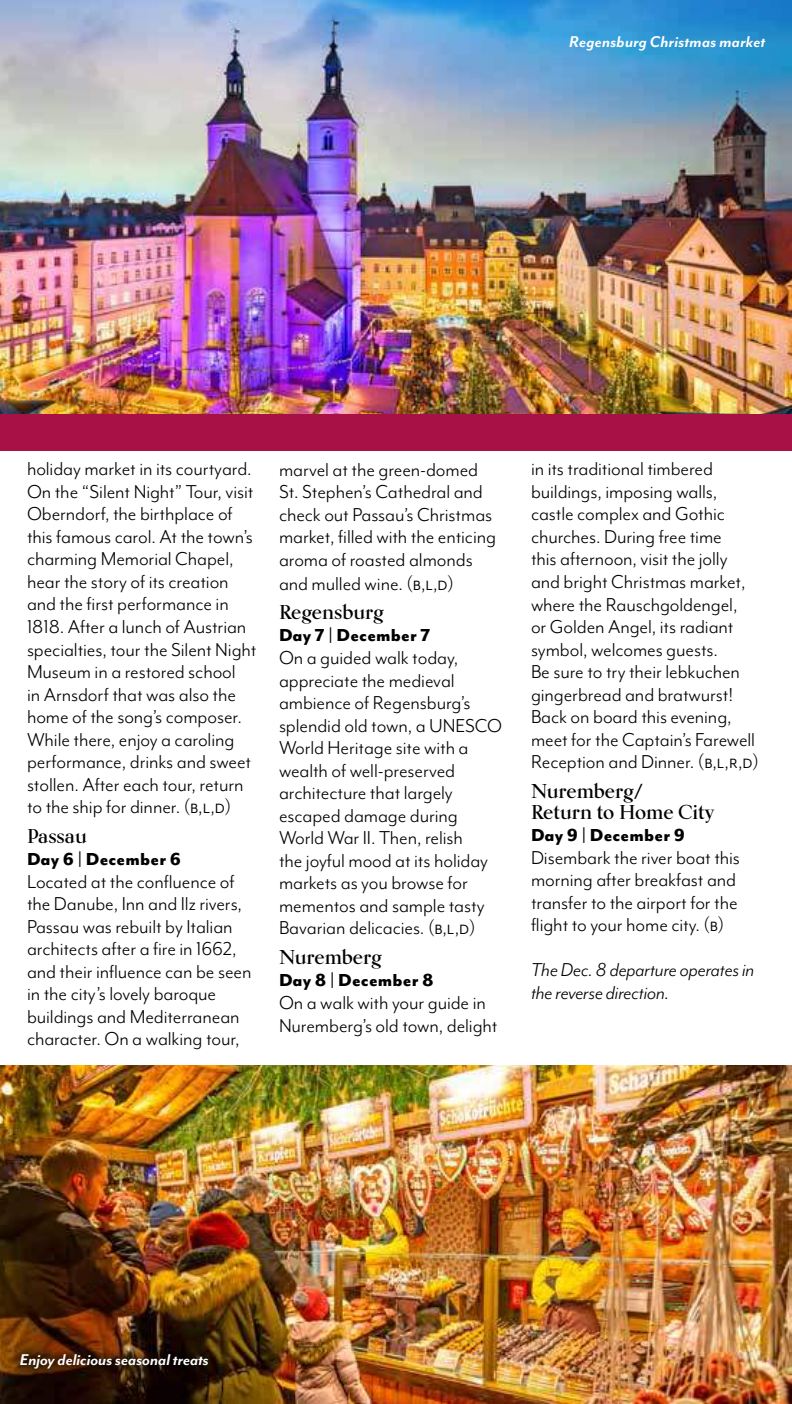
<style>
.page{position:relative;width:792px;height:1404px;background:#fff}
.page>*{position:absolute;margin:0;border:0;box-sizing:border-box;transform-origin:0 0}
.t1{font:21.6px/22.6px "Mr Eaves Mod OT";letter-spacing:-.005em;color:#000}
.t2{font:italic 21.6px/22.6px "Mr Eaves Mod OT";letter-spacing:-.005em;color:#000}
.t3{font:800 20px "Mr Eaves Mod OT";letter-spacing:.01em;color:#000}
.t4{font:700 20px/21px "Kumlien Pro";color:#000}
.t5{font:italic 700 18px "Mr Eaves Mod OT";letter-spacing:-.005em;color:#fff}
</style>
<div class="page">
<img style="left:0;top:0;width:792px;height:414px">
<div style="left:0;top:414px;width:792px;height:37px;background:#a71146"></div>
<img style="left:0;top:1066px;width:792px;height:338px">
<div style="left:8px;top:1341px;width:213px;height:40px;background:#000;opacity:.75"></div>
<p class="t5" style="left:569px;top:36px;width:198px">Regensburg Christmas market</p>
<p class="t1" style="left:27px;top:459px;width:231px">holiday market in its courtyard.<br>On the “Silent Night” Tour, visit<br>Oberndorf, the birthplace of this famous carol. At the town’s charming Memorial Chapel, hear the story of its creation and the first performance in<br>1818. After a lunch of Austrian specialties, tour the Silent Night<br>Museum in a restored school<br>in Arnsdorf that was also the home of the song’s composer.<br>While there, enjoy a caroling performance, drinks and sweet stollen. After each tour, return to the ship for dinner. (b,l,d)</p>
<p class="t4" style="left:27px;top:827px;width:61px">Passau</p>
<p class="t3" style="left:27px;top:851px;width:156px">Day 6 | December 6</p>
<p class="t1" style="left:27px;top:871px;width:226px">Located at the confluence of the Danube, Inn and Ilz rivers,<br>Passau was rebuilt by Italian architects after a fire in 1662, and their influence can be seen in the city’s lovely baroque buildings and Mediterranean character. On a walking tour,</p>
<p class="t1" style="left:279px;top:459px;width:219px">marvel at the green-domed<br>St. Stephen’s Cathedral and check out Passau’s Christmas market, filled with the enticing aroma of roasted almonds and mulled wine. (b,l,d)</p>
<p class="t4" style="left:279px;top:604px;width:106px">Regensburg</p>
<p class="t3" style="left:279px;top:628px;width:153px">Day 7 | December 7</p>
<p class="t1" style="left:279px;top:648px;width:225px">On a guided walk today, appreciate the medieval ambience of Regensburg’s splendid old town, a UNESCO<br>World Heritage site with a wealth of well-preserved architecture that largely escaped damage during<br>World War II. Then, relish<br>the joyful mood at its holiday markets as you browse for mementos and sample tasty<br>Bavarian delicacies. (b,l,d)</p>
<p class="t4" style="left:279px;top:949px;width:104px">Nuremberg</p>
<p class="t3" style="left:279px;top:973px;width:156px">Day 8 | December 8</p>
<p class="t1" style="left:279px;top:992px;width:220px">On a walk with your guide in<br>Nuremberg’s old town, delight</p>
<p class="t1" style="left:531px;top:459px;width:230px">in its traditional timbered buildings, imposing walls, castle complex and Gothic churches. During free time<br>this afternoon, visit the jolly and bright Christmas market, where the Rauschgoldengel,<br>or Golden Angel, its radiant symbol, welcomes guests.<br>Be sure to try their lebkuchen gingerbread and bratwurst!<br>Back on board this evening, meet for the Captain’s Farewell<br>Reception and Dinner. (b,l,r,d)</p>
<p class="t4" style="left:531px;top:782px;width:185px">Nuremberg/<br>Return to Home City</p>
<p class="t3" style="left:531px;top:827px;width:156px">Day 9 | December 9</p>
<p class="t1" style="left:531px;top:847px;width:211px">Disembark the river boat this morning after breakfast and transfer to the airport for the flight to your home city. (b)</p>
<p class="t2" style="left:531px;top:960px;width:225px">The Dec. 8 departure operates in the reverse direction.</p>
<p class="t5" style="left:20px;top:1354px;width:191px">Enjoy delicious seasonal treats</p>
</div>
